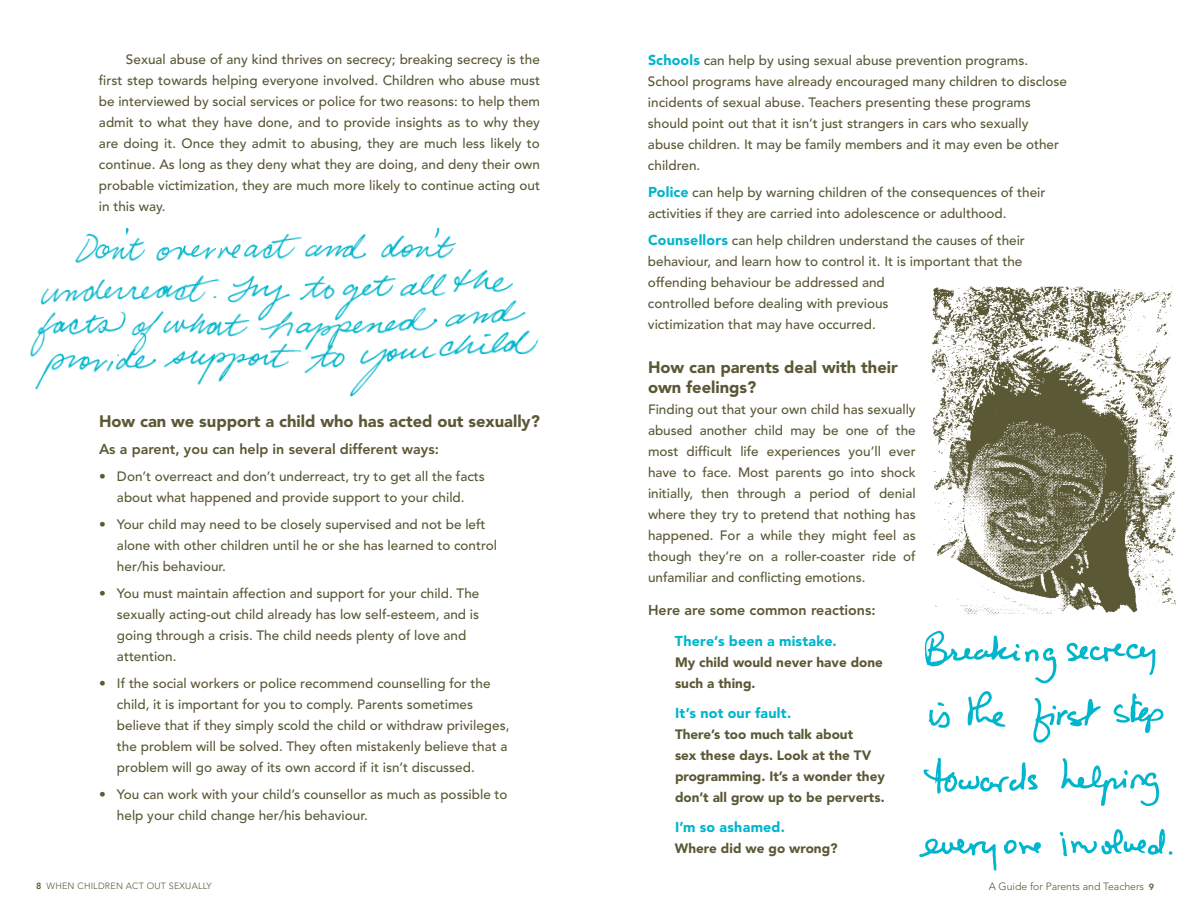
<style>
.page{position:relative;width:1188px;height:918px;background:#fff}
.page>*{position:absolute;margin:0;border:0;box-sizing:border-box;transform-origin:0 0}
.t1{font:900 16.5px/19.8px "Avenir";color:#5b5836}
.t2{font:800 14.25px "Avenir";color:#5b5836}
.t3{font:900 14.25px "Avenir";letter-spacing:.015em;color:#00b5cc}
.t4{font:500 13.5px/21px "Avenir";color:#5b5836}
.t5{font:900 13.5px/21px "Avenir";color:#5b5836}
.t6{font:300 10.5px "Avenir";color:#5b5836}
.t7{font:300 9px "Avenir";letter-spacing:.025em;color:#5b5836}
.s1{font-weight:900}
.s2{font-weight:900;font-size:14.25px;color:#00b5cc}
.s3{font-weight:800}
.s4{font-weight:800;font-size:9px}
</style>
<div class="page">
<img style="left:931px;top:286px;width:245px;height:329px">
<img style="left:919px;top:630px;width:254px;height:241px">
<img style="left:30px;top:227px;width:509px;height:170px">
<p class="t4" style="left:99px;top:51px;width:443px;text-align:justify;text-indent:27px">Sexual abuse of any kind thrives on secrecy; breaking secrecy is the first step towards helping everyone involved. Children who abuse must be interviewed by social services or police for two reasons: to help them admit to what they have done, and to provide insights as to why they are doing it. Once they admit to abusing, they are much less likely to continue. As long as they deny what they are doing, and deny their own probable victimization, they are much more likely to continue acting out in this way.</p>
<p class="t1" style="left:99px;top:413px;width:443px">How can we support a child who has acted out sexually?</p>
<p class="t2" style="left:99px;top:444px;width:341px">As a parent, you can help in several different ways:</p>
<p class="t4" style="left:99px;top:468px;width:387px;text-align:center"><span class="s1">•</span> Don’t overreact and don’t underreact, try to get all the facts about what happened and provide support to your child.</p>
<p class="t4" style="left:117px;top:516px;width:382px;text-indent:-18px"><span class="s1">•</span> Your child may need to be closely supervised and not be left alone with other children until he or she has learned to control her/his behaviour.</p>
<p class="t4" style="left:117px;top:585px;width:364px;text-indent:-18px"><span class="s1">•</span> You must maintain affection and support for your child. The sexually acting-out child already has low self-esteem, and is going through a crisis. The child needs plenty of love and attention.</p>
<p class="t4" style="left:117px;top:675px;width:394px;text-indent:-18px"><span class="s1">•</span> If the social workers or police recommend counselling for the child, it is important for you to comply. Parents sometimes believe that if they simply scold the child or withdraw privileges, the problem will be solved. They often mistakenly believe that a problem will go away of its own accord if it isn’t discussed.</p>
<p class="t4" style="left:117px;top:786px;width:392px;text-indent:-18px"><span class="s1">•</span> You can work with your child’s counsellor as much as possible to help your child change her/his behaviour.</p>
<p class="t4" style="left:648px;top:52px;width:420px"><span class="s2">Schools</span> can help by using sexual abuse prevention programs.<br>School programs have already encouraged many children to disclose incidents of sexual abuse. Teachers presenting these programs should point out that it isn’t just strangers in cars who sexually abuse children. It may be family members and it may even be other children.</p>
<p class="t4" style="left:648px;top:184px;width:399px"><span class="s2">Police</span> can help by warning children of the consequences of their activities if they are carried into adolescence or adulthood.</p>
<p class="t4" style="left:648px;top:232px;width:378px"><span class="s2">Counsellors</span> can help children understand the causes of their behaviour, and learn how to control it. It is important that the offending behaviour be addressed and<br>controlled before dealing with previous<br>victimization that may have occurred.</p>
<p class="t1" style="left:648px;top:359px;width:251px">How can parents deal with their own feelings?</p>
<p class="t4" style="left:648px;top:400px;width:269px;text-align:justify">Finding out that your own child has sexually abused another child may be one of the most difficult life experiences you’ll ever have to face. Most parents go into shock initially, then through a period of denial where they try to pretend that nothing has happened. For a while they might feel as though they’re on a roller-coaster ride of unfamiliar and conflicting emotions.</p>
<p class="t2" style="left:648px;top:604px;width:229px">Here are some common reactions:</p>
<p class="t3" style="left:675px;top:636px;width:163px">There’s been a mistake.</p>
<p class="t5" style="left:675px;top:653px;width:209px">My child would never have done such a thing.</p>
<p class="t3" style="left:675px;top:708px;width:118px">It’s not our fault.</p>
<p class="t5" style="left:675px;top:725px;width:211px">There’s too much talk about<br>sex these days. Look at the TV programming. It’s a wonder they don’t all grow up to be perverts.</p>
<p class="t3" style="left:675px;top:822px;width:111px">I’m so ashamed.</p>
<p class="t5" style="left:675px;top:839px;width:164px">Where did we go wrong?</p>
<p class="t7" style="left:36px;top:882px;width:177px"><span class="s3">8</span> WHEN CHILDREN ACT OUT SEXUALLY</p>
<p class="t6" style="left:989px;top:882px;width:167px">A Guide for Parents and Teachers <span class="s4">9</span></p>
</div>
